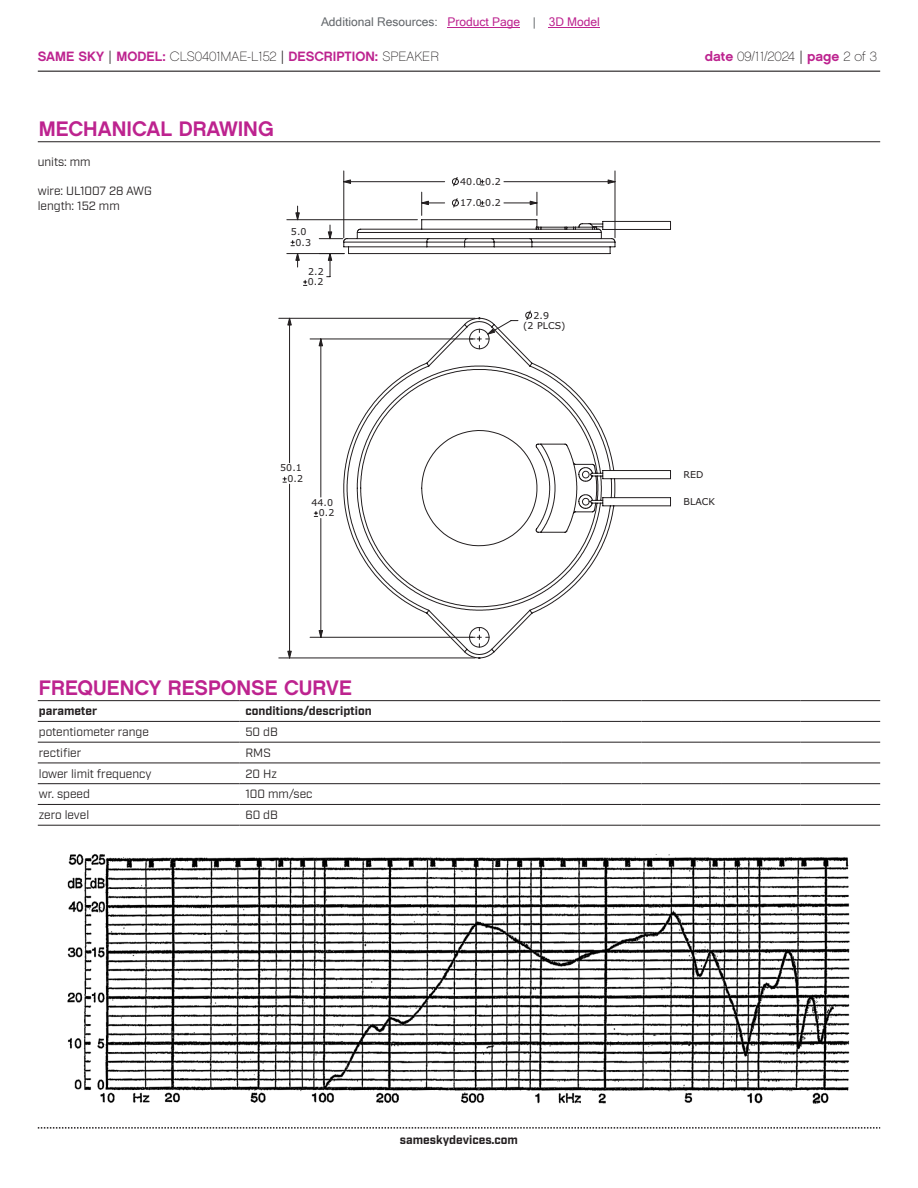
<style>
.page{position:relative;width:918px;height:1188px;background:#fff}
.page>*{position:absolute;margin:0;border:0;box-sizing:border-box;transform-origin:0 0}
.t1{font:21px "Chalet New York Nineteen Sixty";color:#bd238f}
.t2{font:13.5px "Chalet New York Nineteen Sixty";color:#bd238f}
.t3{font:13.5px "Chalet Paris Nineteen Sixty";letter-spacing:-.005em;color:#231f20}
.t4{font:12px/14.4px "Industry";color:#231f20}
.t5{font:700 12px "Industry";color:#231f20}
.t6{font:12px "Microsoft Sans Serif";color:#63676b}
.t7{font:9.45px/10.8px "Verdana";color:#231f20;text-align:right}
.s1{color:#bd238f}
.s2{font-family:"Industry";color:#231f20}
.s3{font-family:"Chalet Paris Nineteen Sixty";color:#231f20}
.s4{font-family:"Chalet New York Nineteen Sixty";color:#bd238f}
.s5{font-family:"Industry"}
</style>
<div class="page">
<hr style="left:38px;top:71px;width:842px;height:1px;background:#231f20">
<svg style="left:38px;top:1127px;width:842px;height:2px"></svg>
<hr style="left:38px;top:141px;width:842px;height:1px;background:#231f20">
<svg style="left:343px;top:219px;width:328px;height:439px"></svg>
<svg style="left:283px;top:477px;width:3px;height:6px"></svg>
<hr style="left:279px;top:318px;width:196px;height:1px;background:#231f20">
<hr style="left:279px;top:658px;width:196px;height:1px;background:#231f20">
<hr style="left:289px;top:318px;width:1px;height:145px;background:#231f20">
<hr style="left:289px;top:484px;width:1px;height:174px;background:#231f20">
<svg style="left:287px;top:318px;width:5px;height:8px"></svg>
<svg style="left:287px;top:651px;width:5px;height:8px"></svg>
<hr style="left:504px;top:203px;width:33px;height:1px;background:#231f20">
<svg style="left:481px;top:201px;width:3px;height:6px"></svg>
<svg style="left:481px;top:180px;width:3px;height:6px"></svg>
<hr style="left:615px;top:171px;width:1px;height:67px;background:#231f20">
<hr style="left:344px;top:171px;width:1px;height:67px;background:#231f20">
<hr style="left:504px;top:181px;width:111px;height:1px;background:#231f20">
<svg style="left:530px;top:192px;width:8px;height:23px"></svg>
<svg style="left:608px;top:179px;width:8px;height:5px"></svg>
<svg style="left:286px;top:177px;width:173px;height:109px"></svg>
<hr style="left:310px;top:339px;width:165px;height:1px;background:#231f20">
<hr style="left:310px;top:637px;width:165px;height:1px;background:#231f20">
<hr style="left:321px;top:518px;width:1px;height:119px;background:#231f20">
<svg style="left:314px;top:310px;width:218px;height:207px"></svg>
<svg style="left:318px;top:630px;width:5px;height:8px"></svg>
<svg style="left:318px;top:338px;width:5px;height:8px"></svg>
<svg style="left:469px;top:317px;width:50px;height:342px"></svg>
<hr style="left:38px;top:700px;width:201px;height:1px;background:#231f20">
<hr style="left:239px;top:700px;width:323px;height:1px;background:#231f20">
<hr style="left:562px;top:700px;width:79px;height:1px;background:#231f20">
<hr style="left:641px;top:700px;width:80px;height:1px;background:#231f20">
<hr style="left:721px;top:700px;width:80px;height:1px;background:#231f20">
<hr style="left:801px;top:700px;width:79px;height:1px;background:#231f20">
<hr style="left:38px;top:721px;width:201px;height:1px;background:#231f20">
<hr style="left:239px;top:721px;width:323px;height:1px;background:#231f20">
<hr style="left:562px;top:721px;width:79px;height:1px;background:#231f20">
<hr style="left:641px;top:721px;width:80px;height:1px;background:#231f20">
<hr style="left:721px;top:721px;width:80px;height:1px;background:#231f20">
<hr style="left:801px;top:721px;width:79px;height:1px;background:#231f20">
<hr style="left:38px;top:742px;width:201px;height:1px;background:#231f20">
<hr style="left:239px;top:742px;width:323px;height:1px;background:#231f20">
<hr style="left:562px;top:742px;width:79px;height:1px;background:#231f20">
<hr style="left:641px;top:742px;width:80px;height:1px;background:#231f20">
<hr style="left:721px;top:742px;width:80px;height:1px;background:#231f20">
<hr style="left:801px;top:742px;width:79px;height:1px;background:#231f20">
<hr style="left:38px;top:763px;width:201px;height:1px;background:#231f20">
<hr style="left:239px;top:763px;width:323px;height:1px;background:#231f20">
<hr style="left:562px;top:763px;width:79px;height:1px;background:#231f20">
<hr style="left:641px;top:763px;width:80px;height:1px;background:#231f20">
<hr style="left:721px;top:763px;width:80px;height:1px;background:#231f20">
<hr style="left:801px;top:763px;width:79px;height:1px;background:#231f20">
<hr style="left:38px;top:783px;width:201px;height:1px;background:#231f20">
<hr style="left:239px;top:783px;width:323px;height:1px;background:#231f20">
<hr style="left:562px;top:783px;width:79px;height:1px;background:#231f20">
<hr style="left:641px;top:783px;width:80px;height:1px;background:#231f20">
<hr style="left:721px;top:783px;width:80px;height:1px;background:#231f20">
<hr style="left:801px;top:783px;width:79px;height:1px;background:#231f20">
<hr style="left:38px;top:804px;width:201px;height:1px;background:#231f20">
<hr style="left:239px;top:804px;width:323px;height:1px;background:#231f20">
<hr style="left:562px;top:804px;width:79px;height:1px;background:#231f20">
<hr style="left:641px;top:804px;width:80px;height:1px;background:#231f20">
<hr style="left:721px;top:804px;width:80px;height:1px;background:#231f20">
<hr style="left:801px;top:804px;width:79px;height:1px;background:#231f20">
<hr style="left:38px;top:825px;width:201px;height:1px;background:#231f20">
<hr style="left:239px;top:825px;width:323px;height:1px;background:#231f20">
<hr style="left:562px;top:825px;width:79px;height:1px;background:#231f20">
<hr style="left:641px;top:825px;width:80px;height:1px;background:#231f20">
<hr style="left:721px;top:825px;width:80px;height:1px;background:#231f20">
<hr style="left:801px;top:825px;width:79px;height:1px;background:#231f20">
<img style="left:67px;top:853px;width:783px;height:251px">
<hr style="left:448px;top:27px;width:72px;height:1px;background:#bd238f">
<hr style="left:549px;top:27px;width:51px;height:1px;background:#bd238f">
<p class="t6" style="left:321px;top:15px;width:280px">Additional Resources: <span class="s1">Product Page</span> | <span class="s1">3D Model</span></p>
<p class="t2" style="left:38px;top:47px;width:403px">SAME SKY <span class="s2">|</span> MODEL: <span class="s3">CLS0401MAE-L152</span> <span class="s2">|</span> DESCRIPTION: <span class="s3">SPEAKER</span></p>
<p class="t3" style="left:705px;top:48px;width:174px"><span class="s4">date</span> 09/11/2024 <span class="s5">|</span> <span class="s4">page</span> 2 of 3</p>
<h1 class="t1" style="left:39px;top:115px;width:236px">MECHANICAL DRAWING</h1>
<p class="t4" style="left:38px;top:155px;width:54px">units: mm</p>
<p class="t4" style="left:38px;top:184px;width:116px">wire: UL1007 28 AWG length: 152 mm</p>
<p class="t7" style="left:291px;top:226px;width:17px">5.0</p>
<p class="t7" style="left:296px;top:237px;width:17px">0.3</p>
<p class="t7" style="left:308px;top:266px;width:17px">2.2</p>
<p class="t7" style="left:308px;top:276px;width:17px">0.2</p>
<p class="t7" style="left:280px;top:462px;width:24px">50.1<br>0.2</p>
<p class="t7" style="left:312px;top:497px;width:23px">44.0</p>
<p class="t7" style="left:319px;top:508px;width:17px">0.2</p>
<h1 class="t1" style="left:39px;top:674px;width:314px">FREQUENCY RESPONSE CURVE</h1>
<p class="t5" style="left:39px;top:704px;width:60px">parameter</p>
<p class="t5" style="left:245px;top:704px;width:128px">conditions/description</p>
<p class="t4" style="left:39px;top:725px;width:112px">potentiometer range</p>
<p class="t4" style="left:245px;top:725px;width:34px">50 dB</p>
<p class="t4" style="left:39px;top:746px;width:44px">rectifier</p>
<p class="t4" style="left:245px;top:746px;width:27px">RMS</p>
<p class="t4" style="left:39px;top:767px;width:114px">lower limit frequency</p>
<p class="t4" style="left:245px;top:767px;width:33px">20 Hz</p>
<p class="t4" style="left:39px;top:787px;width:53px">wr. speed</p>
<p class="t4" style="left:245px;top:787px;width:69px">100 mm/sec</p>
<p class="t4" style="left:39px;top:808px;width:52px">zero level</p>
<p class="t4" style="left:245px;top:808px;width:34px">60 dB</p>
<p class="t7" style="left:460px;top:176px;width:42px">40.0 0.2</p>
<p class="t7" style="left:460px;top:197px;width:42px">17.0 0.2</p>
<p class="t7" style="left:523px;top:310px;width:44px;text-align:left;text-indent:10px">2.9<br>(2 PLCS)</p>
<p class="t7" style="left:684px;top:469px;width:21px">RED</p>
<p class="t7" style="left:684px;top:496px;width:33px">BLACK</p>
<p class="t5" style="left:400px;top:1132px;width:120px">sameskydevices.com</p>
</div>
